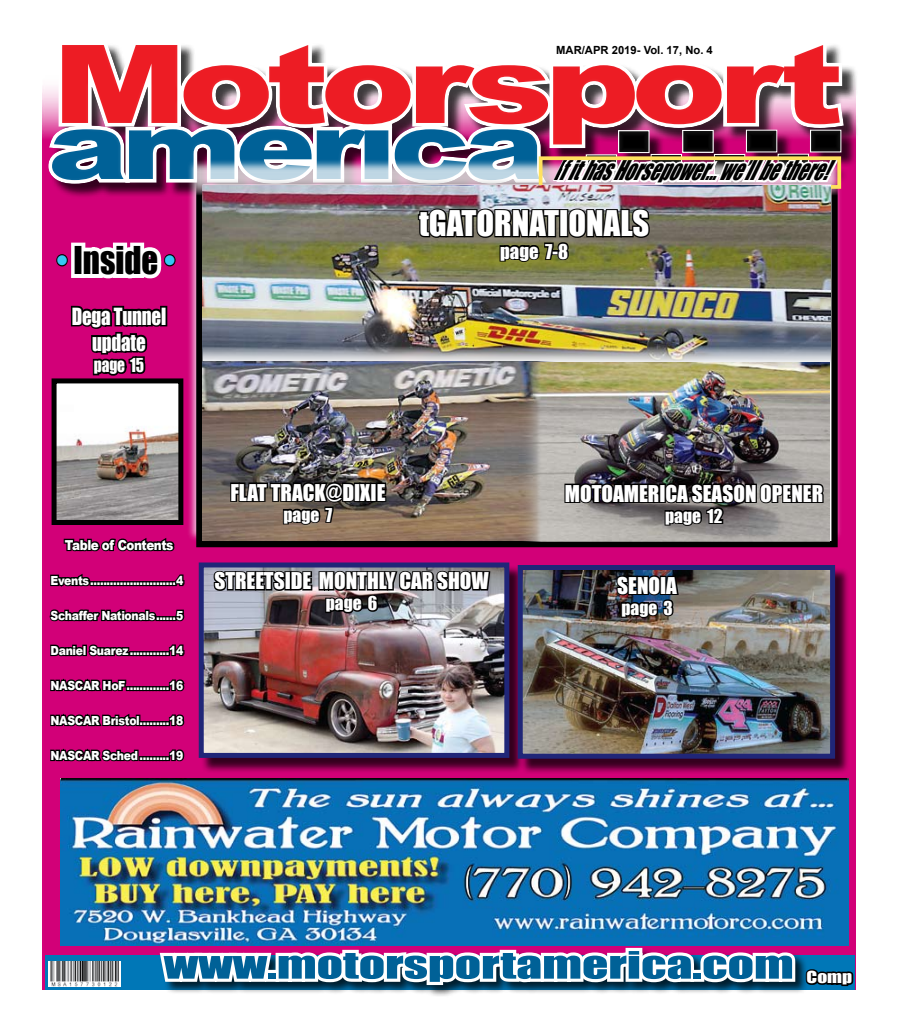
<style>
.page{position:relative;width:900px;height:1035px;background:#fff}
.page>*{position:absolute;margin:0;border:0;box-sizing:border-box;transform-origin:0 0}
.t1{font:900 108.88px "Arial";letter-spacing:-.06em;color:#ed1c24;scale:1.31 1}
.t2{font:900 93.75px "Arial";letter-spacing:-.05em;color:#006197;scale:1.28 1}
.t3{font:35.25px "Impact";color:#000;scale:.93 1}
.t4{font:34.88px "Impact";color:#006197;scale:1.48 1}
.t5{font:32.5px "Impact";color:#fff}
.t6{font:italic 25.5px "Impact";color:#000;scale:.74 1}
.t7{font:21.75px/26.1px "Impact";letter-spacing:-.01em;color:#fff;text-align:center;scale:.87 1}
.t8{font:21.25px "Impact";color:#fff}
.t9{font:18.75px "Impact";color:#fff}
.t10{font:17.62px "Impact";letter-spacing:-.01em;color:#fff;scale:.87 1}
.t11{font:17.5px "Impact";color:#fff}
.t12{font:15.25px "Impact";color:#fff;scale:1.27 1}
.t13{font:900 13.75px "Arial";letter-spacing:-.04em;color:#fff;scale:.87 1}
.t14{font:900 12.5px "Arial";letter-spacing:-.03em;color:#fff;scale:.87 1}
.t15{font:700 11.25px "Arial";color:#000}
.s1{color:#36c6f4}
</style>
<div class="page">
<div style="left:43px;top:72px;width:813px;height:918px;background:#d20078"></div>
<div style="left:45px;top:955px;width:810px;height:35px;background:#0077b7"></div>
<div style="left:201px;top:564px;width:329px;height:215px;background:#000;opacity:.75"></div>
<img style="left:205px;top:568px;width:298px;height:184px">
<div style="left:199px;top:562px;width:310px;height:196px;border:5px solid #202678"></div>
<div style="left:50px;top:41px;width:850px;height:252px;background:#000;opacity:.75"></div>
<div style="left:0;top:0;width:900px;height:225px;background:#fff"></div>
<svg style="left:48px;top:961px;width:73px;height:1px"></svg>
<img style="left:48px;top:962px;width:73px;height:24px">
<div style="left:187px;top:159px;width:661px;height:389px;background:#fff;opacity:.75"></div>
<div style="left:196px;top:178px;width:642px;height:369px;background:#fff;border:6px solid #000"></div>
<svg style="left:63px;top:538px;width:112px;height:14px"></svg>
<svg style="left:50px;top:573px;width:135px;height:14px"></svg>
<svg style="left:49px;top:608px;width:136px;height:14px"></svg>
<svg style="left:50px;top:644px;width:135px;height:13px"></svg>
<svg style="left:50px;top:678px;width:135px;height:14px"></svg>
<svg style="left:50px;top:713px;width:135px;height:14px"></svg>
<svg style="left:50px;top:748px;width:135px;height:14px"></svg>
<img style="left:58px;top:384px;width:119px;height:135px">
<div style="left:52px;top:378px;width:131px;height:147px;border:5px solid #000"></div>
<div style="left:160px;top:306px;width:7px;height:20px;border:3px solid #000"></div>
<svg style="left:69px;top:305px;width:96px;height:74px"></svg>
<div style="left:520px;top:567px;width:336px;height:212px;background:#000;opacity:.75"></div>
<img style="left:524px;top:571px;width:305px;height:182px">
<div style="left:518px;top:565px;width:317px;height:194px;border:5px solid #202678"></div>
<svg style="left:156px;top:927px;width:698px;height:69px"></svg>
<img style="left:202px;top:369px;width:317px;height:171px">
<img style="left:519px;top:369px;width:311px;height:172px">
<img style="left:202px;top:285px;width:629px;height:84px">
<img style="left:43px;top:45px;width:805px;height:240px">
<img style="left:229px;top:464px;width:159px;height:63px">
<img style="left:615px;top:565px;width:65px;height:55px">
<svg style="left:563px;top:453px;width:263px;height:75px;background:#575455"></svg>
<img style="left:212px;top:540px;width:280px;height:81px">
<img style="left:61px;top:779px;width:787px;height:166px">
<h1 class="t1" style="left:52px;top:5px;width:606px">Motorsport</h1>
<p class="t15" style="left:556px;top:43px;width:158px">MAR/APR 2019- Vol. 17, No. 4</p>
<h2 class="t2" style="left:48px;top:77px;width:389px">america</h2>
<h3 class="t6" style="left:553px;top:150px;width:397px">IfithasHorsepower...we’llbethere!</h3>
<h3 class="t5" style="left:419px;top:198px;width:232px">tGATORNATIONALS</h3>
<h3 class="t9" style="left:500px;top:237px;width:69px">page 7-8</h3>
<h3 class="t3" style="left:56px;top:233px;width:130px"><span class="s1">•</span> Inside <span class="s1">•</span></h3>
<h3 class="t7" style="left:72px;top:303px;width:110px">Dega Tunnel update</h3>
<h3 class="t10" style="left:94px;top:351px;width:59px">page 15</h3>
<p class="t13" style="left:65px;top:535px;width:127px">Table of Contents</p>
<p class="t14" style="left:51px;top:571px;width:154px">Events..........................4</p>
<p class="t14" style="left:51px;top:606px;width:154px">Schaffer Nationals......5</p>
<p class="t14" style="left:51px;top:641px;width:154px">Daniel Suarez............14</p>
<p class="t14" style="left:51px;top:676px;width:154px">NASCAR HoF.............16</p>
<p class="t14" style="left:51px;top:711px;width:154px">NASCAR Bristol.........18</p>
<p class="t14" style="left:51px;top:746px;width:154px">NASCAR Sched .........19</p>
<h3 class="t8" style="left:231px;top:476px;width:156px">FLAT TRACK@DIXIE</h3>
<h3 class="t11" style="left:284px;top:501px;width:50px">page 7</h3>
<h3 class="t8" style="left:214px;top:564px;width:276px">STREETSIDE MONTHLY CAR SHOW</h3>
<h3 class="t11" style="left:326px;top:590px;width:53px">page 6</h3>
<h3 class="t8" style="left:565px;top:477px;width:260px">MOTOAMERICA SEASON OPENER</h3>
<h3 class="t11" style="left:665px;top:502px;width:59px">page 12</h3>
<h3 class="t8" style="left:617px;top:569px;width:61px">SENOIA</h3>
<h3 class="t11" style="left:622px;top:594px;width:53px">page 3</h3>
<h3 class="t4" style="left:164px;top:938px;width:427px">www.motorsportamerica.com</h3>
<p class="t12" style="left:807px;top:965px;width:37px">Comp</p>
</div>
